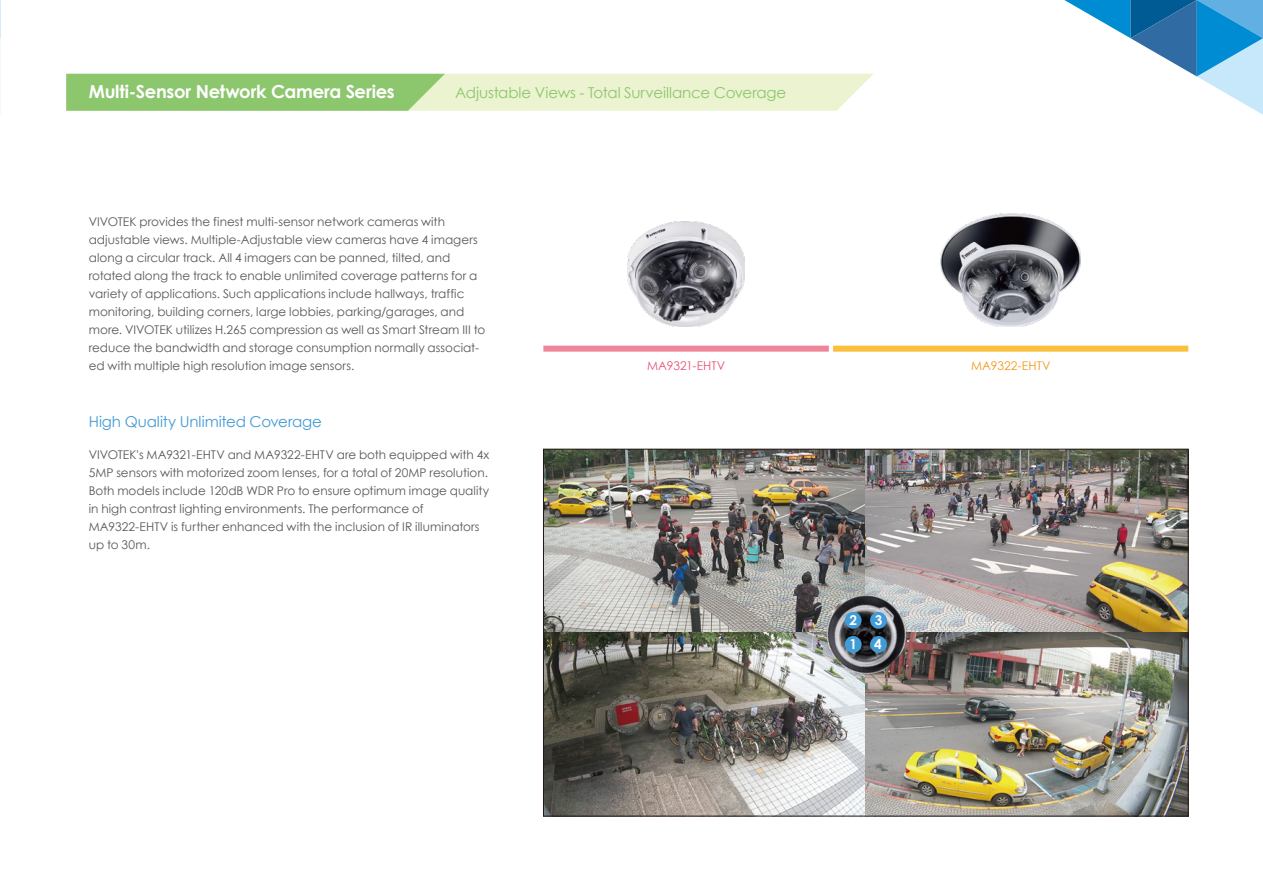
<style>
.page{position:relative;width:1263px;height:893px;background:#fff}
.page>*{position:absolute;margin:0;border:0;box-sizing:border-box;transform-origin:0 0}
.t1{font:700 18px "Century Gothic";letter-spacing:-.015em;color:#fff}
.t2{font:15px "Century Gothic";letter-spacing:-.01em;color:#8cc66d}
.t3{font:15px "Century Gothic";letter-spacing:-.005em;color:#409bd6}
.t4{font:700 13.65px "Century Gothic";color:#fff}
.t5{font:12px/18px "Century Gothic";color:#595757}
.t6{font:12px "Century Gothic";color:#e95377}
.t7{font:12px "Century Gothic";letter-spacing:.01em;color:#f3981c}
</style>
<div class="page">
<svg style="left:1064px;top:0;width:199px;height:115px"></svg>
<svg style="left:66px;top:74px;width:807px;height:37px;background:#c1dfa5"></svg>
<div style="left:543px;top:346px;width:286px;height:6px;background:#ee869a"></div>
<div style="left:833px;top:346px;width:355px;height:6px;background:#fac03d"></div>
<img style="left:941px;top:213px;width:140px;height:113px">
<img style="left:628px;top:222px;width:116px;height:104px">
<img style="left:545px;top:451px;width:641px;height:363px">
<img style="left:810px;top:577px;width:112px;height:112px">
<div style="left:870px;top:636px;width:17px;height:17px;background:#409bd6;border-radius:50%"></div>
<div style="left:870px;top:612px;width:17px;height:17px;background:#409bd6;border-radius:50%"></div>
<div style="left:845px;top:612px;width:17px;height:17px;background:#409bd6;border-radius:50%"></div>
<div style="left:845px;top:636px;width:17px;height:17px;background:#409bd6;border-radius:50%"></div>
<h1 class="t1" style="left:89px;top:78px;width:308px">Multi-Sensor Network Camera Series</h1>
<p class="t2" style="left:455px;top:82px;width:333px">Adjustable Views - Total Surveillance Coverage</p>
<p class="t5" style="left:89px;top:212px;width:398px">VIVOTEK provides the finest multi-sensor network cameras with adjustable views. Multiple-Adjustable view cameras have 4 imagers along a circular track. All 4 imagers can be panned, tilted, and rotated along the track to enable unlimited coverage patterns for a variety of applications. Such applications include hallways, traffic monitoring, building corners, large lobbies, parking/garages, and more. VIVOTEK utilizes H.265 compression as well as Smart Stream III to reduce the bandwidth and storage consumption normally associat&shy;ed with multiple high resolution image sensors.</p>
<p class="t3" style="left:89px;top:411px;width:235px">High Quality Unlimited Coverage</p>
<p class="t5" style="left:89px;top:446px;width:402px">VIVOTEK's MA9321-EHTV and MA9322-EHTV are both equipped with 4x 5MP sensors with motorized zoom lenses, for a total of 20MP resolution.<br>Both models include 120dB WDR Pro to ensure optimum image quality in high contrast lighting environments. The performance of MA9322-EHTV is further enhanced with the inclusion of IR illuminators up to 30m.</p>
<p class="t6" style="left:647px;top:357px;width:80px">MA9321-EHTV</p>
<p class="t7" style="left:971px;top:357px;width:81px">MA9322-EHTV</p>
<p class="t4" style="left:849px;top:610px;width:9px">2</p>
<p class="t4" style="left:875px;top:610px;width:9px">3</p>
<p class="t4" style="left:849px;top:634px;width:9px">1</p>
<p class="t4" style="left:874px;top:634px;width:9px">4</p>
</div>
